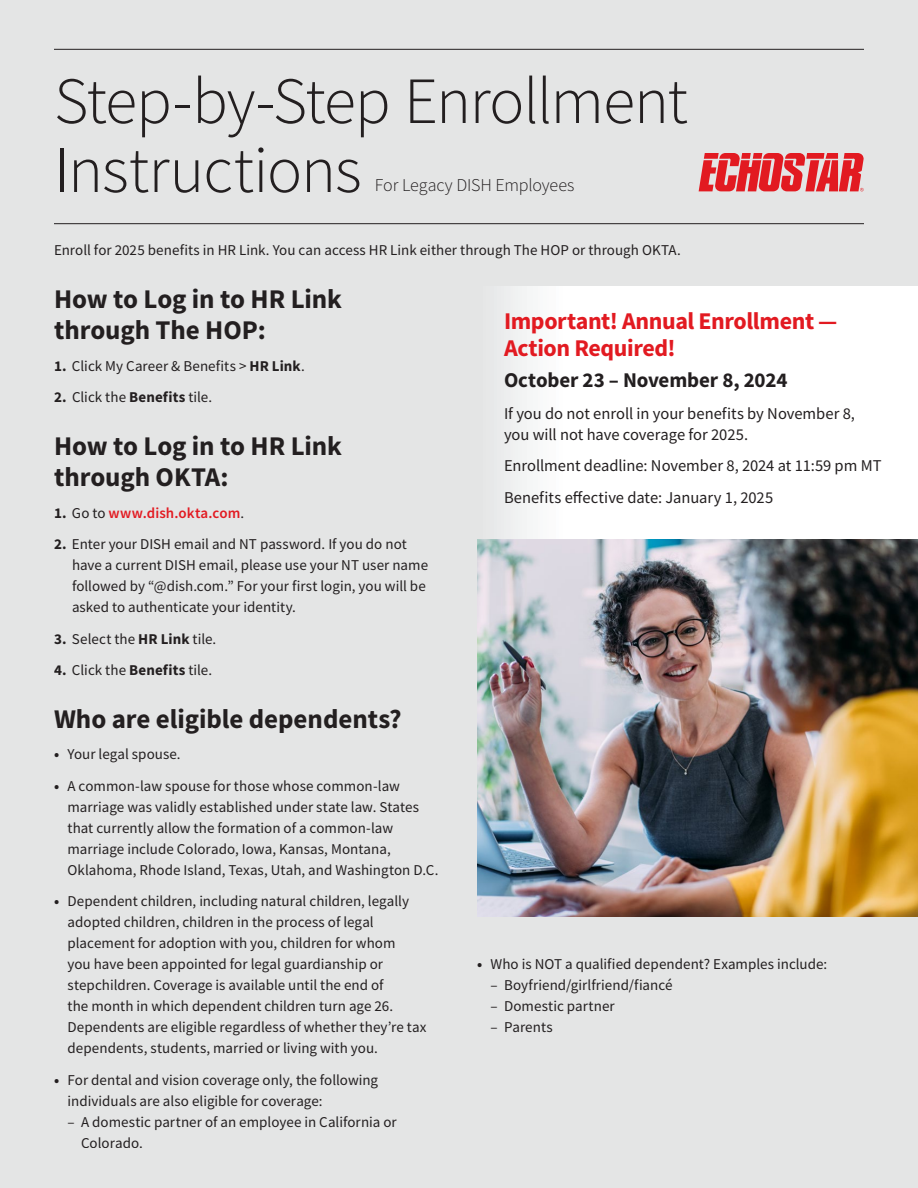
<style>
.page{position:relative;width:918px;height:1188px;background:#e4e5e5}
.page>*{position:absolute;margin:0;border:0;box-sizing:border-box;transform-origin:0 0}
.t1{font:300 66px/69px "Source Sans Pro";letter-spacing:-.02em;color:#231f20}
.t2{font:700 27px/31.5px "Source Sans Pro";letter-spacing:-.005em;color:#231f20}
.head_2{font:700 24px/27px "Source Sans Pro";letter-spacing:-.015em;color:#e21a21}
.Copy{font:700 21px "Source Sans Pro";letter-spacing:-.005em;color:#231f20}
.t3{font:300 18px "Source Sans Pro";letter-spacing:-.01em;color:#231f20}
.Copy-2{font:16.5px/21px "Source Sans Pro";letter-spacing:-.005em;color:#231f20}
.t4{font:15px/21px "Source Sans Pro";color:#231f20}
.t5{font:600 15px "Source Sans Pro";letter-spacing:.005em;color:#e21a21}
.s1{font-weight:700}
.s2{font-weight:700;color:#231f20}
.s3{font-weight:400;color:#231f20}
</style>
<div class="page">
<hr style="left:54px;top:49px;width:810px;height:1px;background:#231f20">
<hr style="left:54px;top:223px;width:810px;height:1px;background:#231f20">
<img style="left:477px;top:538px;width:441px;height:379px">
<svg style="left:699px;top:153px;width:165px;height:38px"></svg>
<div style="left:510px;top:287px;width:408px;height:251px;background:#fff"></div>
<h1 class="t1" style="left:54px;top:67px;width:635px">Step-by-Step Enrollment<br>Instructions</h1>
<p class="t3" style="left:375px;top:174px;width:201px">For Legacy DISH Employees</p>
<p class="t4" style="left:54px;top:239px;width:628px">Enroll for 2025 benefits in HR Link. You can access HR Link either through The HOP or through OKTA.</p>
<h2 class="t2" style="left:54px;top:283px;width:289px">How to Log in to HR Link through The HOP:</h2>
<p class="t4" style="left:54px;top:355px;width:252px"><span class="s1">1.</span> Click My Career &amp; Benefits &gt; <span class="s1">HR Link</span>.</p>
<p class="t4" style="left:54px;top:387px;width:160px"><span class="s1">2.</span> Click the <span class="s1">Benefits</span> tile.</p>
<h2 class="t2" style="left:54px;top:430px;width:289px">How to Log in to HR Link through OKTA:</h2>
<p class="t5" style="left:54px;top:503px;width:192px"><span class="s2">1.</span> <span class="s3">Go to</span> www.dish.okta.com<span class="s3">.</span></p>
<p class="t4" style="left:72px;top:534px;width:358px;text-indent:-18px"><span class="s1">2.</span> Enter your DISH email and NT password. If you do not have a current DISH email, please use your NT user name followed by “@dish.com.” For your first login, you will be asked to authenticate your identity.</p>
<p class="t4" style="left:54px;top:628px;width:164px"><span class="s1">3.</span> Select the <span class="s1">HR Link</span> tile.</p>
<p class="t4" style="left:54px;top:660px;width:160px"><span class="s1">4.</span> Click the <span class="s1">Benefits</span> tile.</p>
<h2 class="t2" style="left:54px;top:703px;width:349px">Who are eligible dependents?</h2>
<p class="t4" style="left:54px;top:744px;width:128px"><span class="s1">•</span> Your legal spouse.</p>
<p class="t4" style="left:68px;top:775px;width:372px;text-indent:-14px"><span class="s1">•</span> A common-law spouse for those whose common-law marriage was validly established under state law. States that currently allow the formation of a common-law marriage include Colorado, Iowa, Kansas, Montana, Oklahoma, Rhode Island, Texas, Utah, and Washington D.C.</p>
<p class="t4" style="left:68px;top:891px;width:360px;text-indent:-14px"><span class="s1">•</span> Dependent children, including natural children, legally adopted children, children in the process of legal placement for adoption with you, children for whom<br>you have been appointed for legal guardianship or stepchildren. Coverage is available until the end of<br>the month in which dependent children turn age 26.<br>Dependents are eligible regardless of whether they’re tax dependents, students, married or living with you.</p>
<p class="t4" style="left:68px;top:1069px;width:312px;text-indent:-14px"><span class="s1">•</span> For dental and vision coverage only, the following individuals are also eligible for coverage:</p>
<p class="t4" style="left:81px;top:1111px;width:317px;text-indent:-14px">– A domestic partner of an employee in California or<br>Colorado.</p>
<p class="head_2" style="left:504px;top:307px;width:335px">Important! Annual Enrollment —<br>Action Required!</p>
<p class="Copy" style="left:504px;top:366px;width:285px">October 23 – November 8, 2024</p>
<p class="Copy-2" style="left:504px;top:403px;width:353px">If you do not enroll in your benefits by November 8, you will not have coverage for 2025.</p>
<p class="Copy-2" style="left:504px;top:455px;width:379px">Enrollment deadline: November 8, 2024 at 11:59 pm MT</p>
<p class="Copy-2" style="left:504px;top:487px;width:271px">Benefits effective date: January 1, 2025</p>
<p class="t4" style="left:477px;top:953px;width:352px"><span class="s1">•</span> Who is NOT a qualified dependent? Examples include:</p>
<p class="t4" style="left:490px;top:974px;width:184px">– Boyfriend/girlfriend/fiancé</p>
<p class="t4" style="left:490px;top:995px;width:126px">– Domestic partner</p>
<p class="t4" style="left:490px;top:1016px;width:64px">– Parents</p>
</div>
